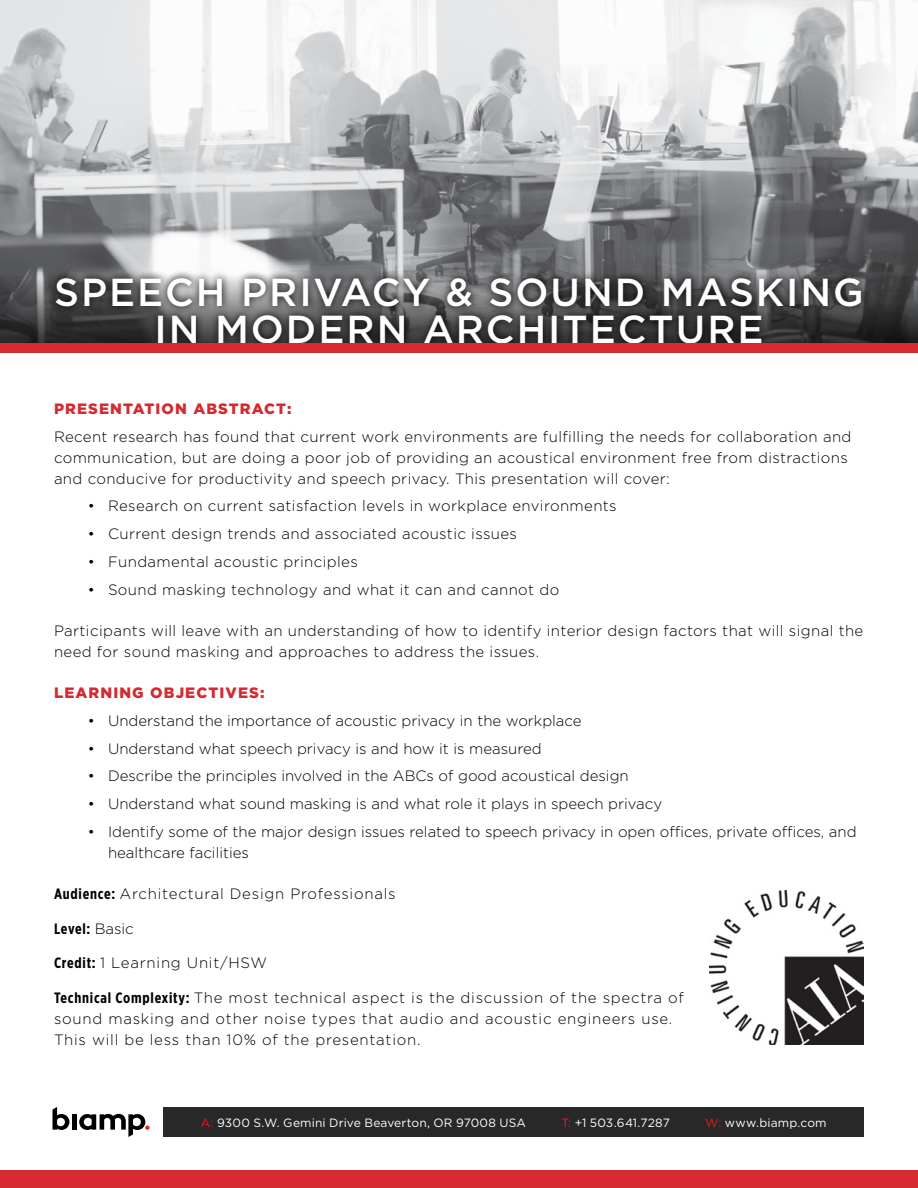
<style>
.page{position:relative;width:918px;height:1188px;background:#fff}
.page>*{position:absolute;margin:0;border:0;box-sizing:border-box;transform-origin:0 0}
.t1{font:500 39px/37.5px "Gotham";letter-spacing:.05em;color:#fff;text-align:center}
.t2{font:300 15px/21px "Gotham";letter-spacing:.025em;color:#000}
.t3{font:300 15px/21px "Gotham";color:#000}
.t4{font:300 15px/21px "Gotham";letter-spacing:.05em;color:#000}
.t5{font:900 15px "Gotham";letter-spacing:.075em;color:#d52a2f}
.t6{font:700 15px "Gotham X Narrow";letter-spacing:.04em;color:#000}
.t7{font:12px "Gotham";letter-spacing:.015em;color:#fff}
.s1{font-family:"Gotham X Narrow";font-weight:700}
.s2{font-family:"Gotham";font-weight:300}
.s3{color:#e31b23}
</style>
<div class="page">
<img style="left:0;top:0;width:918px;height:274px">
<svg style="left:0;top:274px;width:918px;height:69px;background:#3c3d3e"></svg>
<svg style="left:48px;top:269px;width:822px;height:74px;background:#494a4b"></svg>
<div style="left:0;top:1170px;width:918px;height:18px;background:#d52a2f"></div>
<div style="left:0;top:343px;width:918px;height:18px;background:#d52a2f"></div>
<img style="left:709px;top:890px;width:155px;height:155px">
<div style="left:0;top:353px;width:918px;height:36px;background:#fff"></div>
<div style="left:164px;top:1107px;width:700px;height:30px;background:#292829"></div>
<svg style="left:53px;top:1107px;width:16px;height:23px"></svg>
<div style="left:72px;top:1114px;width:5px;height:16px;background:#000"></div>
<svg style="left:79px;top:1114px;width:71px;height:23px"></svg>
<h1 class="t1" style="left:54px;top:273px;width:811px">SPEECH PRIVACY &amp; SOUND MASKING<br>IN MODERN ARCHITECTURE</h1>
<p class="t5" style="left:54px;top:398px;width:239px">PRESENTATION ABSTRACT:</p>
<p class="t2" style="left:54px;top:425px;width:799px">Recent research has found that current work environments are fulfilling the needs for collaboration and communication, but are doing a poor job of providing an acoustical environment free from distractions and conducive for productivity and speech privacy. This presentation will cover:</p>
<p class="t2" style="left:88px;top:495px;width:531px">• Research on current satisfaction levels in workplace environments</p>
<p class="t2" style="left:88px;top:523px;width:431px">• Current design trends and associated acoustic issues</p>
<p class="t2" style="left:88px;top:551px;width:272px">• Fundamental acoustic principles</p>
<p class="t2" style="left:88px;top:578px;width:473px">• Sound masking technology and what it can and cannot do</p>
<p class="t2" style="left:54px;top:620px;width:811px">Participants will leave with an understanding of how to identify interior design factors that will signal the need for sound masking and approaches to address the issues.</p>
<p class="t5" style="left:54px;top:682px;width:212px">LEARNING OBJECTIVES:</p>
<p class="t3" style="left:88px;top:710px;width:495px">• Understand the importance of acoustic privacy in the workplace</p>
<p class="t3" style="left:88px;top:737px;width:455px">• Understand what speech privacy is and how it is measured</p>
<p class="t3" style="left:88px;top:765px;width:543px">• Describe the principles involved in the ABCs of good acoustical design</p>
<p class="t3" style="left:88px;top:793px;width:576px">• Understand what sound masking is and what role it plays in speech privacy</p>
<p class="t3" style="left:108px;top:821px;width:750px;text-indent:-20px">• Identify some of the major design issues related to speech privacy in open offices, private offices, and healthcare facilities</p>
<p class="t4" style="left:54px;top:883px;width:343px"><span class="s1">Audience:</span> Architectural Design Professionals</p>
<p class="t6" style="left:54px;top:919px;width:81px">Level: <span class="s2">Basic</span></p>
<p class="t4" style="left:54px;top:952px;width:215px"><span class="s1">Credit:</span> 1 Learning Unit/HSW</p>
<p class="t4" style="left:54px;top:986px;width:631px"><span class="s1">Technical Complexity:</span> The most technical aspect is the discussion of the spectra of sound masking and other noise types that audio and acoustic engineers use.<br>This will be less than 10% of the presentation.</p>
<p class="t7" style="left:201px;top:1115px;width:327px"><span class="s3">A:</span> 9300 S.W. Gemini Drive Beaverton, OR 97008 USA</p>
<p class="t7" style="left:561px;top:1115px;width:110px"><span class="s3">T:</span> +1 503.641.7287</p>
<p class="t7" style="left:705px;top:1115px;width:123px"><span class="s3">W:</span> www.biamp.com</p>
</div>
